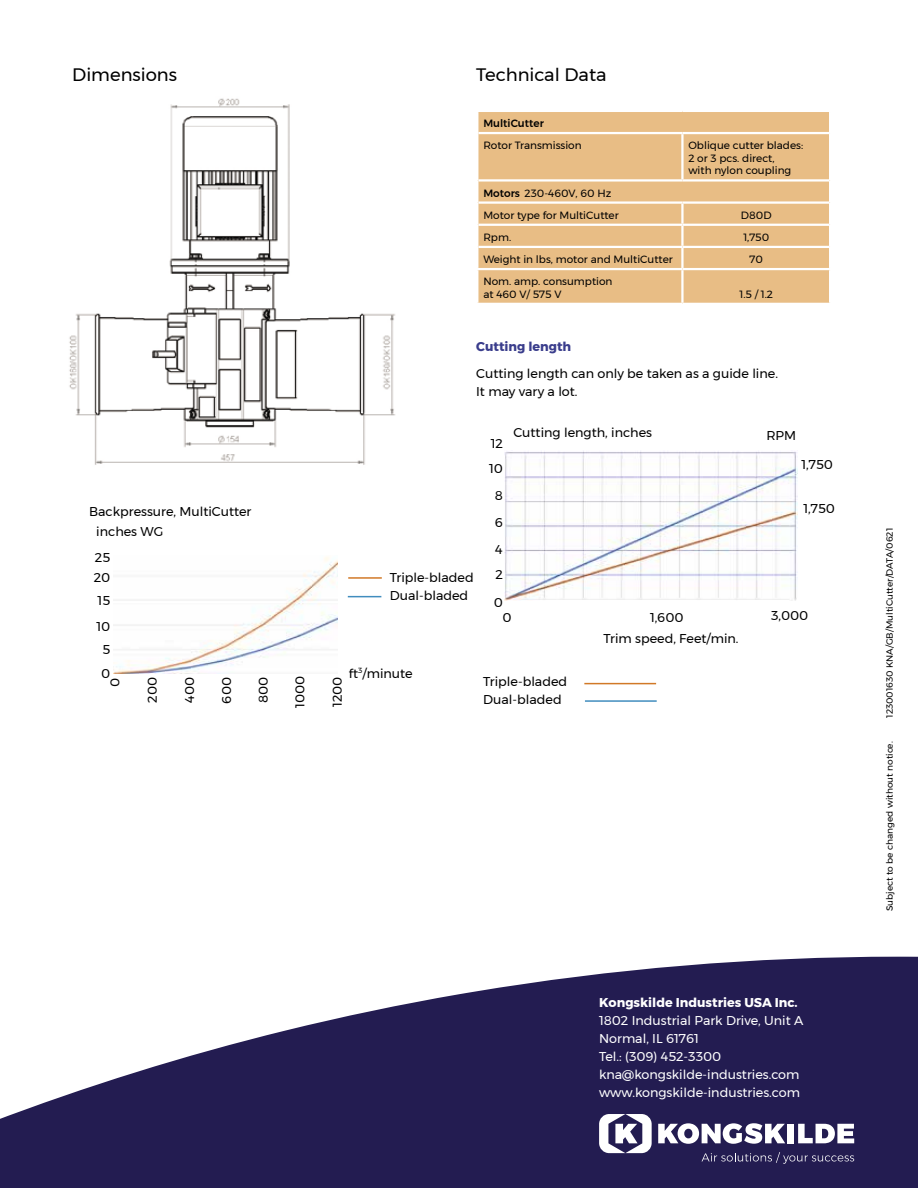
<style>
.page{position:relative;width:918px;height:1188px;background:#fff}
.page>*{position:absolute;margin:0;border:0;box-sizing:border-box;transform-origin:0 0}
.t1{font:18px "Montserrat";color:#000}
.t2{font:12.75px/18px "Montserrat";color:#000}
.t3{font:12.75px/18px "Montserrat";color:#fff}
.t4{font:700 12.75px "Montserrat";color:#fff}
.t5{font:700 12.75px "Montserrat";color:#3a3d8c}
.t6{font:10.5px/12.6px "Montserrat";color:#000}
.t7{font:500 10.5px "Montserrat";color:#000}
.t8{font:9px "Montserrat";color:#000}
.s1{font-weight:500}
</style>
<div class="page">
<svg style="left:0;top:957px;width:918px;height:231px;fill:#231c51"></svg>
<svg style="left:658px;top:1123px;width:127px;height:21px"></svg>
<div style="left:788px;top:1124px;width:6px;height:19px;background:#fff"></div>
<svg style="left:798px;top:1124px;width:56px;height:19px"></svg>
<svg style="left:702px;top:1152px;width:152px;height:12px"></svg>
<svg style="left:599px;top:1114px;width:53px;height:39px"></svg>
<img style="left:69px;top:98px;width:327px;height:367px">
<hr style="left:585px;top:700px;width:72px;height:2px;background:#418dbe">
<hr style="left:584px;top:683px;width:72px;height:1px;background:#d17927">
<hr style="left:348px;top:577px;width:34px;height:2px;background:#d17927">
<hr style="left:348px;top:596px;width:33px;height:1px;background:#418dbe">
<img style="left:504px;top:451px;width:294px;height:149px">
<img style="left:113px;top:557px;width:224px;height:116px">
<div style="left:478px;top:112px;width:351px;height:191px;background:#e8bd85"></div>
<hr style="left:476px;top:268px;width:206px;height:2px;background:#fff">
<hr style="left:682px;top:268px;width:149px;height:2px;background:#fff">
<hr style="left:478px;top:132px;width:204px;height:2px;background:#fff">
<hr style="left:682px;top:132px;width:147px;height:2px;background:#fff">
<hr style="left:681px;top:134px;width:3px;height:45px;background:#fff">
<hr style="left:478px;top:179px;width:204px;height:3px;background:#fff">
<hr style="left:682px;top:179px;width:147px;height:3px;background:#fff">
<hr style="left:478px;top:201px;width:204px;height:3px;background:#fff">
<hr style="left:682px;top:201px;width:147px;height:3px;background:#fff">
<hr style="left:681px;top:204px;width:3px;height:20px;background:#fff">
<hr style="left:478px;top:224px;width:204px;height:2px;background:#fff">
<hr style="left:682px;top:224px;width:147px;height:2px;background:#fff">
<hr style="left:681px;top:226px;width:3px;height:20px;background:#fff">
<hr style="left:478px;top:246px;width:204px;height:2px;background:#fff">
<hr style="left:682px;top:246px;width:147px;height:2px;background:#fff">
<hr style="left:681px;top:248px;width:3px;height:20px;background:#fff">
<hr style="left:681px;top:270px;width:3px;height:33px;background:#fff">
<h1 class="t1" style="left:72px;top:61px;width:106px">Dimensions</h1>
<h1 class="t1" style="left:476px;top:61px;width:132px">Technical Data</h1>
<p class="t7" style="left:483px;top:115px;width:62px">MultiCutter</p>
<p class="t6" style="left:483px;top:139px;width:100px">Rotor Transmission</p>
<p class="t6" style="left:688px;top:139px;width:116px">Oblique cutter blades:<br>2 or 3 pcs. direct,<br>with nylon coupling</p>
<p class="t6" style="left:483px;top:182px;width:137px;line-height:22.2px"><span class="s1">Motors</span> 230-460V, 60 Hz<br>Motor type for MultiCutter</p>
<p class="t6" style="left:741px;top:209px;width:32px">D80D</p>
<p class="t6" style="left:483px;top:231px;width:29px">Rpm.</p>
<p class="t6" style="left:743px;top:231px;width:27px">1,750</p>
<p class="t6" style="left:483px;top:253px;width:191px">Weight in lbs, motor and MultiCutter</p>
<p class="t6" style="left:750px;top:253px;width:15px">70</p>
<p class="t6" style="left:483px;top:275px;width:131px">Nom. amp. consumption at 460 V/ 575 V</p>
<p class="t6" style="left:740px;top:288px;width:35px">1.5 / 1.2</p>
<p class="t2" style="left:89px;top:503px;width:164px">Backpressure, MultiCutter</p>
<p class="t2" style="left:96px;top:523px;width:68px">inches WG</p>
<p class="t2" style="left:95px;top:548px;width:17px">25</p>
<p class="t2" style="left:94px;top:568px;width:18px">20</p>
<p class="t2" style="left:98px;top:591px;width:14px">15</p>
<p class="t2" style="left:96px;top:617px;width:15px">10</p>
<p class="t2" style="left:102px;top:640px;width:9px">5</p>
<p class="t5" style="left:476px;top:336px;width:97px">Cutting length</p>
<p class="t2" style="left:476px;top:364px;width:303px">Cutting length can only be taken as a guide line.<br>It may vary a lot.</p>
<p class="t2" style="left:513px;top:423px;width:140px">Cutting length, inches</p>
<p class="t2" style="left:766px;top:426px;width:31px">RPM</p>
<p class="t2" style="left:491px;top:434px;width:14px">12</p>
<p class="t2" style="left:390px;top:568px;width:85px">Triple-bladed<br>Dual-bladed</p>
<p class="t2" style="left:489px;top:459px;width:15px">10</p>
<p class="t2" style="left:495px;top:486px;width:10px">8</p>
<p class="t2" style="left:495px;top:514px;width:10px">6</p>
<p class="t2" style="left:495px;top:540px;width:9px">4</p>
<p class="t2" style="left:495px;top:566px;width:9px">2</p>
<p class="t2" style="left:494px;top:593px;width:11px">0</p>
<p class="t2" style="left:801px;top:456px;width:33px">1,750</p>
<p class="t2" style="left:804px;top:500px;width:33px">1,750</p>
<p class="t2" style="left:502px;top:609px;width:11px">0</p>
<p class="t2" style="left:650px;top:609px;width:35px">1,600</p>
<p class="t2" style="left:771px;top:606px;width:39px">3,000</p>
<p class="t2" style="left:603px;top:630px;width:137px">Trim speed, Feet/min.</p>
<p class="t2" style="left:349px;top:664px;width:65px">ft<sup>3</sup>/minute</p>
<p class="t2" style="left:101px;top:664px;width:11px">0</p>
<p class="t2" style="left:106px;top:687px;width:11px;rotate:-90deg">0</p>
<p class="t2" style="left:143px;top:703px;width:27px;rotate:-90deg">200</p>
<p class="t2" style="left:180px;top:703px;width:27px;rotate:-90deg">400</p>
<p class="t2" style="left:218px;top:704px;width:28px;rotate:-90deg">600</p>
<p class="t2" style="left:254px;top:703px;width:28px;rotate:-90deg">800</p>
<p class="t2" style="left:291px;top:708px;width:33px;rotate:-90deg">1000</p>
<p class="t2" style="left:328px;top:707px;width:32px;rotate:-90deg">1200</p>
<p class="t2" style="left:483px;top:673px;width:85px">Triple-bladed<br>Dual-bladed</p>
<p class="t4" style="left:599px;top:993px;width:200px">Kongskilde Industries USA Inc.</p>
<p class="t3" style="left:599px;top:1012px;width:206px">1802 Industrial Park Drive, Unit A<br>Normal, IL 61761<br>Tel.: (309) 452-3300 kna@kongskilde-industries.com www.kongskilde-industries.com</p>
<p class="t8" style="left:883px;top:718px;width:191px;rotate:-90deg">123001630 KNA/GB/MultiCutter/DATA/0621</p>
<p class="t8" style="left:883px;top:911px;width:171px;rotate:-90deg">Subject to be changed without notice.</p>
</div>
